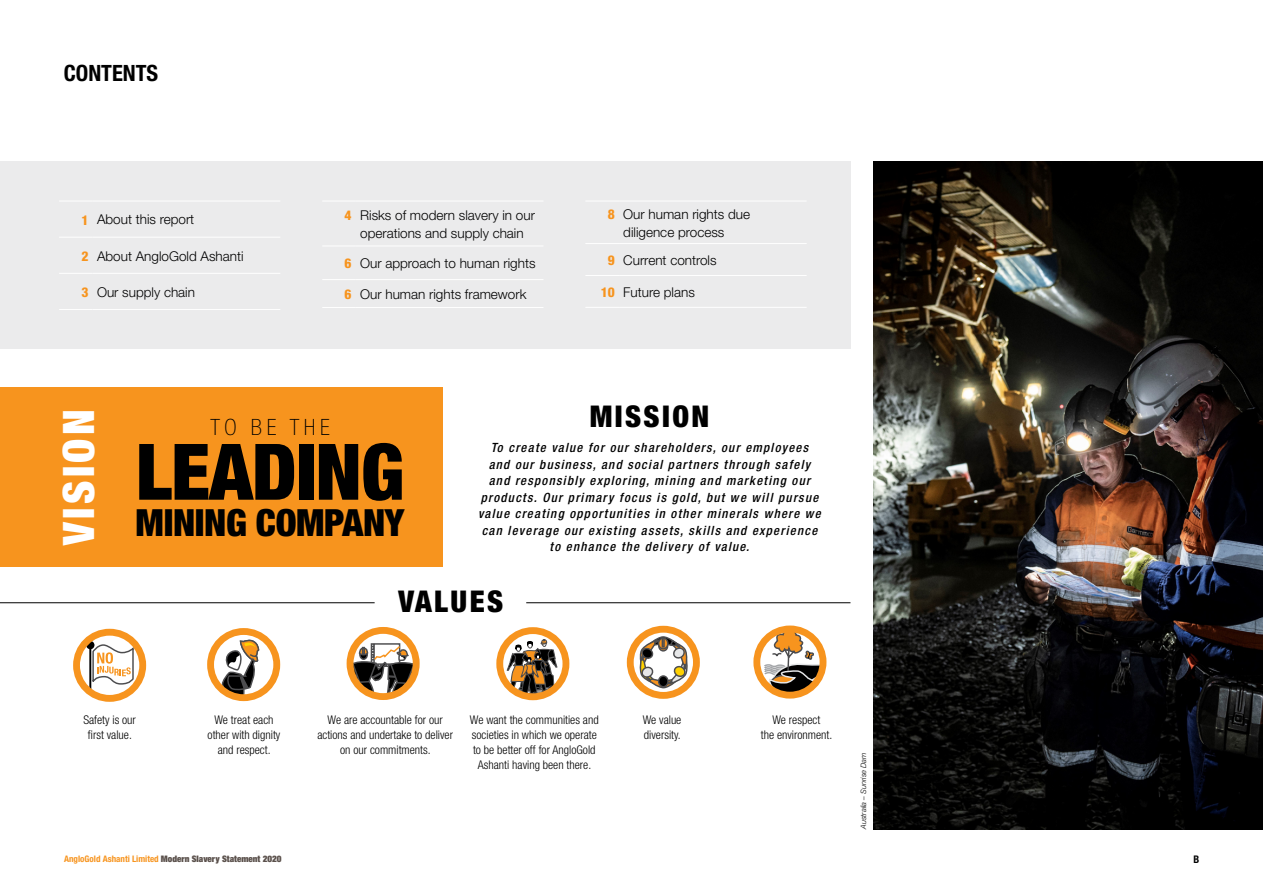
<style>
.page{position:relative;width:1263px;height:893px;background:#fff}
.page>*{position:absolute;margin:0;border:0;box-sizing:border-box;transform-origin:0 0}
.t1{font:900 condensed 78px "Helvetica Neue";letter-spacing:-.01em;color:#000}
.t2{font:900 condensed 43.5px "Helvetica Neue";letter-spacing:.08em;color:#fff}
.t3{font:900 condensed 37.5px "Helvetica Neue";letter-spacing:-.01em;color:#000}
.t4{font:900 condensed 30px "Helvetica Neue";letter-spacing:.08em;color:#000}
._2021_AGA_HRR_Top_pa{font:700 condensed 22.5px "Helvetica Neue";color:#000}
.t5{font:100 condensed 22.5px "Helvetica Neue";letter-spacing:.2em;color:#000}
._2021_AGA_HRR_Headin{font:300 13.5px/18px "Helvetica Neue";color:#000}
._2021_AGA_HRR_Headin-2{font:800 condensed 13.5px "Helvetica Neue";color:#f7941e}
.t6{font:italic 500 condensed 12.75px/16.5px "Helvetica Neue";letter-spacing:.1em;color:#000;text-align:center}
.t7{font:300 condensed 12px/15px "Helvetica Neue";color:#000;text-align:center}
.t8{font:700 condensed 10.5px "Helvetica Neue";color:#000}
.t9{font:900 expanded 9px "Helvetica Neue";color:#5b514c}
.t10{font:italic 300 7.5px "Helvetica Neue";letter-spacing:-.005em;color:#000}
.s1{font-weight:700;font-stretch:condensed;color:#f7941e}
</style>
<div class="page">
<div style="left:0;top:387px;width:442px;height:180px;background:#f7941e"></div>
<svg style="left:77px;top:632px;width:66px;height:66px"></svg>
<svg style="left:86px;top:641px;width:8px;height:8px"></svg>
<hr style="left:89px;top:649px;width:2px;height:42px;background:#000">
<svg style="left:92px;top:644px;width:42px;height:41px"></svg>
<div style="left:73px;top:629px;width:73px;height:73px;border:7px solid #f7941e;border-radius:50%"></div>
<svg style="left:211px;top:631px;width:66px;height:67px"></svg>
<svg style="left:221px;top:636px;width:39px;height:62px"></svg>
<div style="left:207px;top:628px;width:73px;height:73px;border:7px solid #f7941e;border-radius:50%"></div>
<svg style="left:630px;top:629px;width:66px;height:66px"></svg>
<svg style="left:639px;top:629px;width:49px;height:60px"></svg>
<div style="left:627px;top:626px;width:73px;height:73px;border:7px solid #f7941e;border-radius:50%"></div>
<svg style="left:350px;top:630px;width:66px;height:67px"></svg>
<svg style="left:350px;top:642px;width:66px;height:55px"></svg>
<div style="left:347px;top:627px;width:73px;height:73px;border:7px solid #f7941e;border-radius:50%"></div>
<svg style="left:500px;top:631px;width:66px;height:66px"></svg>
<svg style="left:506px;top:639px;width:60px;height:55px"></svg>
<div style="left:496px;top:627px;width:73px;height:73px;border:7px solid #f7941e;border-radius:50%"></div>
<svg style="left:763px;top:629px;width:59px;height:66px"></svg>
<div style="left:753px;top:625px;width:73px;height:74px;border:7px solid #f7941e;border-radius:50%"></div>
<hr style="left:0;top:602px;width:375px;height:1px;background:#000">
<hr style="left:526px;top:602px;width:324px;height:1px;background:#000">
<div style="left:0;top:162px;width:850px;height:187px;background:#ebebec"></div>
<hr style="left:59px;top:201px;width:34px;height:1px;background:#fff">
<hr style="left:93px;top:201px;width:187px;height:1px;background:#fff">
<hr style="left:59px;top:237px;width:34px;height:1px;background:#fff">
<hr style="left:93px;top:237px;width:187px;height:1px;background:#fff">
<hr style="left:59px;top:273px;width:34px;height:1px;background:#fff">
<hr style="left:93px;top:273px;width:187px;height:1px;background:#fff">
<hr style="left:59px;top:309px;width:34px;height:1px;background:#fff">
<hr style="left:93px;top:309px;width:187px;height:1px;background:#fff">
<hr style="left:322px;top:201px;width:34px;height:1px;background:#fff">
<hr style="left:356px;top:201px;width:187px;height:1px;background:#fff">
<hr style="left:322px;top:246px;width:34px;height:1px;background:#fff">
<hr style="left:356px;top:246px;width:187px;height:1px;background:#fff">
<hr style="left:322px;top:279px;width:34px;height:1px;background:#fff">
<hr style="left:356px;top:279px;width:187px;height:1px;background:#fff">
<hr style="left:322px;top:307px;width:34px;height:1px;background:#fff">
<hr style="left:356px;top:307px;width:187px;height:1px;background:#fff">
<hr style="left:585px;top:201px;width:34px;height:1px;background:#fff">
<hr style="left:619px;top:201px;width:188px;height:1px;background:#fff">
<hr style="left:585px;top:243px;width:34px;height:1px;background:#fff">
<hr style="left:619px;top:243px;width:188px;height:1px;background:#fff">
<hr style="left:585px;top:275px;width:34px;height:1px;background:#fff">
<hr style="left:619px;top:275px;width:188px;height:1px;background:#fff">
<hr style="left:585px;top:307px;width:34px;height:1px;background:#fff">
<hr style="left:619px;top:307px;width:188px;height:1px;background:#fff">
<img style="left:873px;top:162px;width:390px;height:667px">
<p class="_2021_AGA_HRR_Top_pa" style="left:64px;top:60px;width:96px">CONTENTS</p>
<p class="_2021_AGA_HRR_Headin-2" style="left:81px;top:211px;width:9px">1</p>
<p class="_2021_AGA_HRR_Headin" style="left:97px;top:210px;width:99px">About this report</p>
<p class="_2021_AGA_HRR_Headin-2" style="left:81px;top:248px;width:9px">2</p>
<p class="_2021_AGA_HRR_Headin" style="left:97px;top:246px;width:148px">About AngloGold Ashanti</p>
<p class="_2021_AGA_HRR_Headin-2" style="left:81px;top:284px;width:9px">3</p>
<p class="_2021_AGA_HRR_Headin" style="left:97px;top:283px;width:100px">Our supply chain</p>
<p class="_2021_AGA_HRR_Headin-2" style="left:345px;top:207px;width:9px">4</p>
<p class="_2021_AGA_HRR_Headin" style="left:360px;top:206px;width:176px">Risks of modern slavery in our operations and supply chain</p>
<p class="_2021_AGA_HRR_Headin-2" style="left:345px;top:255px;width:9px">6</p>
<p class="_2021_AGA_HRR_Headin" style="left:360px;top:254px;width:177px">Our approach to human rights</p>
<p class="_2021_AGA_HRR_Headin-2" style="left:345px;top:286px;width:9px">6</p>
<p class="_2021_AGA_HRR_Headin" style="left:360px;top:285px;width:168px">Our human rights framework</p>
<p class="_2021_AGA_HRR_Headin-2" style="left:608px;top:206px;width:9px">8</p>
<p class="_2021_AGA_HRR_Headin" style="left:623px;top:205px;width:128px">Our human rights due diligence process</p>
<p class="_2021_AGA_HRR_Headin-2" style="left:608px;top:252px;width:9px">9</p>
<p class="_2021_AGA_HRR_Headin" style="left:623px;top:251px;width:95px">Current controls</p>
<p class="_2021_AGA_HRR_Headin-2" style="left:601px;top:284px;width:16px">10</p>
<p class="_2021_AGA_HRR_Headin" style="left:623px;top:283px;width:73px">Future plans</p>
<p class="t2" style="left:52px;top:545px;width:137px;rotate:-90deg">VISION</p>
<p class="t5" style="left:210px;top:415px;width:121px">TO BE THE</p>
<p class="t1" style="left:136px;top:424px;width:270px">LEADING</p>
<p class="t3" style="left:136px;top:499px;width:270px">MINING COMPANY</p>
<p class="t4" style="left:590px;top:398px;width:121px">MISSION</p>
<p class="t6" style="left:478px;top:439px;width:344px">To create value for our shareholders, our employees<br>and our business, and social partners through safely and responsibly exploring, mining and marketing our products. Our primary focus is gold, but we will pursue value creating opportunities in other minerals where we can leverage our existing assets, skills and experience to enhance the delivery of value.</p>
<p class="t4" style="left:398px;top:583px;width:106px">VALUES</p>
<p class="t7" style="left:83px;top:712px;width:54px">Safety is our first value.</p>
<p class="t7" style="left:208px;top:712px;width:74px">We treat each other with dignity and respect.</p>
<p class="t7" style="left:317px;top:712px;width:137px">We are accountable for our actions and undertake to deliver on our commitments.</p>
<p class="t7" style="left:470px;top:712px;width:130px">We want the communities and societies in which we operate to be better off for AngloGold<br>Ashanti having been there.</p>
<p class="t7" style="left:643px;top:712px;width:40px;text-align:left">We value diversity.</p>
<p class="t7" style="left:761px;top:712px;width:73px">We respect<br>the environment.</p>
<p class="t10" style="left:859px;top:829px;width:78px;rotate:-90deg">Australia – Sunrise Dam</p>
<p class="t9" style="left:64px;top:853px;width:219px"><span class="s1">AngloGold Ashanti Limited</span> Modern Slavery Statement 2020</p>
<p class="t8" style="left:1193px;top:853px;width:7px">B</p>
</div>
